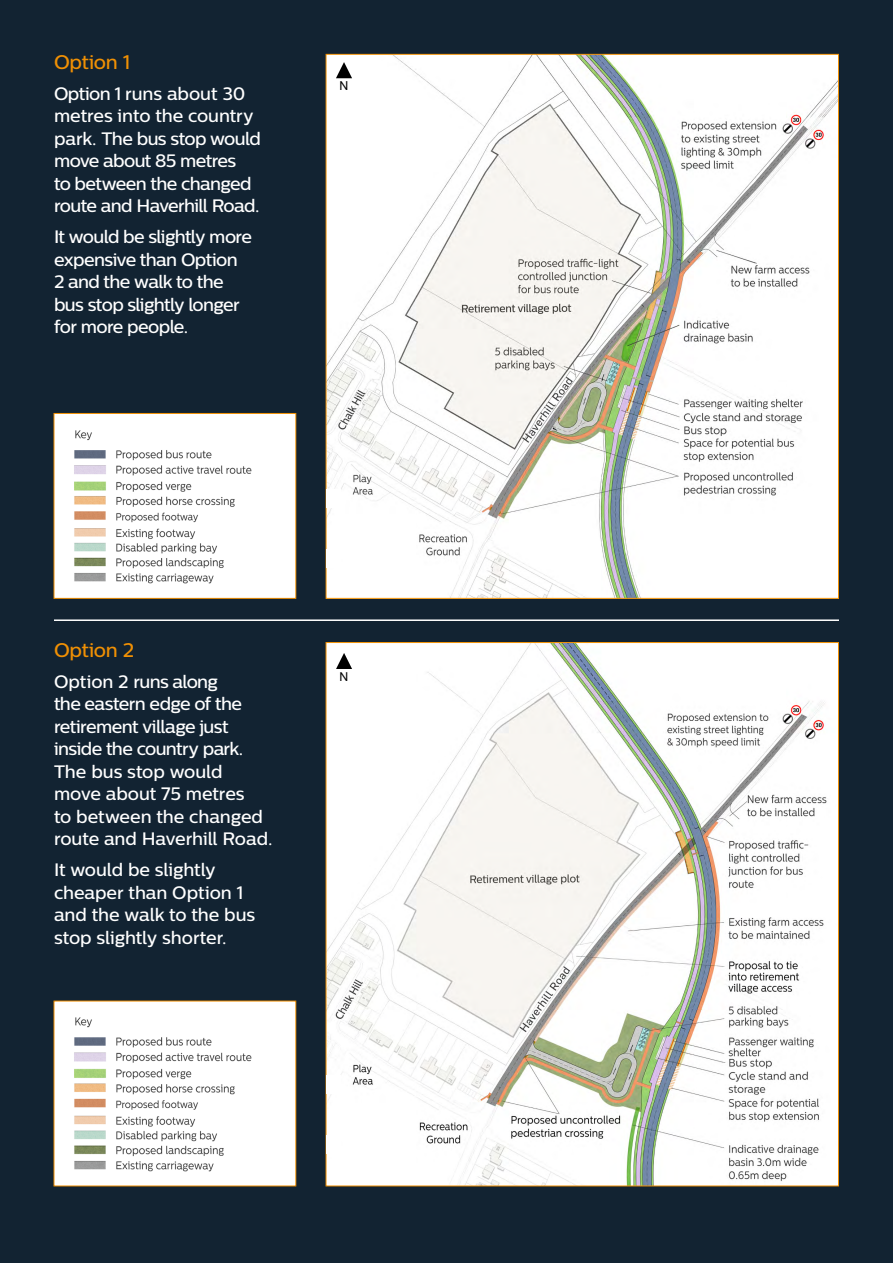
<style>
.page{position:relative;width:893px;height:1263px;background:#122332}
.page>*{position:absolute;margin:0;border:0;box-sizing:border-box;transform-origin:0 0}
.t1{font:500 19.65px "Centrale Sans";letter-spacing:-.015em;color:#f09004}
.t2{font:500 18px/22.5px "Centrale Sans";letter-spacing:-.03em;color:#fff}
.t3{font:500 18px/22.5px "Centrale Sans";letter-spacing:-.005em;color:#fff}
.t4{font:12.3px "Arial";color:#000}
</style>
<div class="page">
<hr style="left:54px;top:619px;width:785px;height:2px;background:#fff">
<img style="left:328px;top:56px;width:509px;height:541px">
<img style="left:328px;top:644px;width:509px;height:540px">
<svg style="left:336px;top:62px;width:16px;height:16px"></svg>
<svg style="left:336px;top:653px;width:16px;height:16px"></svg>
<div style="left:54px;top:413px;width:242px;height:185px;background:#fff"></div>
<img style="left:74px;top:430px;width:178px;height:154px">
<div style="left:54px;top:413px;width:242px;height:186px;border:1px solid #f09004"></div>
<div style="left:54px;top:1001px;width:242px;height:185px;background:#fff"></div>
<img style="left:74px;top:1017px;width:178px;height:155px">
<div style="left:326px;top:1075px;width:15px;height:18px;background:#fff"></div>
<div style="left:327px;top:489px;width:14px;height:18px;background:#fff"></div>
<div style="left:327px;top:549px;width:14px;height:18px;background:#fff"></div>
<div style="left:327px;top:1135px;width:14px;height:18px;background:#fff"></div>
<p class="t1" style="left:54px;top:50px;width:78px">Option 1</p>
<p class="t2" style="left:54px;top:82px;width:208px">Option 1 runs about 30 metres into the country park. The bus stop would move about 85 metres<br>to between the changed route and Haverhill Road.</p>
<p class="t2" style="left:54px;top:225px;width:200px">It would be slightly more expensive than Option<br>2 and the walk to the bus stop slightly longer for more people.</p>
<p class="t4" style="left:340px;top:77px;width:10px">N</p>
<p class="t1" style="left:54px;top:638px;width:82px">Option 2</p>
<p class="t2" style="left:54px;top:670px;width:220px">Option 2 runs along<br>the eastern edge of the retirement village just inside the country park.<br>The bus stop would move about 75 metres<br>to between the changed route and Haverhill Road.</p>
<p class="t3" style="left:54px;top:858px;width:203px">It would be slightly cheaper than Option 1 and the walk to the bus stop slightly shorter.</p>
<p class="t4" style="left:340px;top:668px;width:10px">N</p>
</div>
